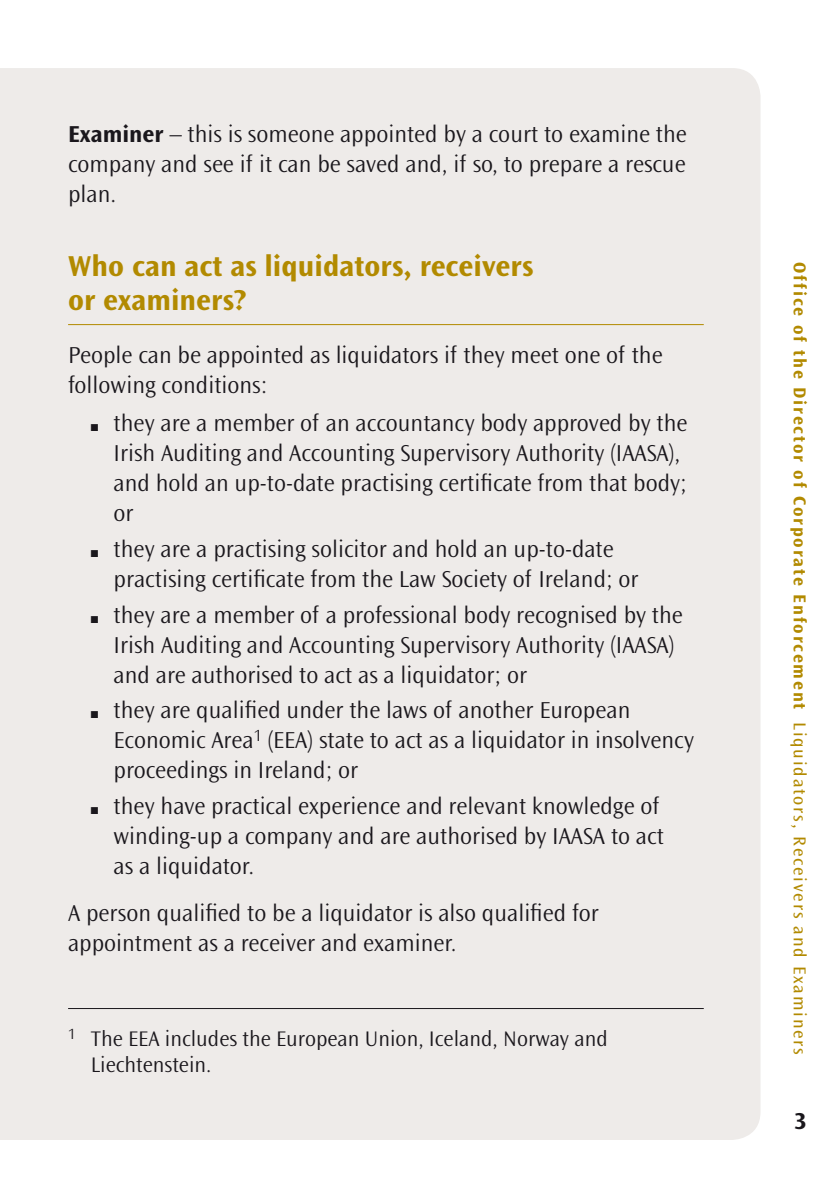
<style>
.page{position:relative;width:840px;height:1191px;background:#fff}
.page>*{position:absolute;margin:0;border:0;box-sizing:border-box;transform-origin:0 0}
.Head_0{font:700 30px/34px "Ocean Sans Std";color:#b28a00}
.Bodytext__3{font:300 24px/30px "Ocean Sans Std";color:#1a171c}
.Bodytext__1{font:300 24px/30px "Ocean Sans Std";color:#1a171c}
.t1{font:700 24px "Ocean Sans Std";color:#1a171c}
.Footies{font:300 22px/26px "Ocean Sans Std";color:#1a171c}
.t2{font:700 18px "Ocean Sans Std";letter-spacing:.1em;color:#b28a00}
.s1{font-weight:700}
.s2{font-weight:400}
</style>
<div class="page">
<div style="left:0;top:68px;width:760px;height:1072px;background:#eeebe9"></div>
<hr style="left:68px;top:324px;width:635px;height:1px;background:#b28a00">
<hr style="left:68px;top:1008px;width:635px;height:1px;background:#1a171c">
<p class="Bodytext__3" style="left:68px;top:120px;width:620px;text-align:justify"><span class="s1">Examiner</span> – this is someone appointed by a court to examine the company and see if it can be saved and, if so, to prepare a rescue plan.</p>
<p class="Head_0" style="left:68px;top:249px;width:466px">Who can act as liquidators, receivers or examiners?</p>
<p class="Bodytext__1" style="left:68px;top:340px;width:595px">People can be appointed as liquidators if they meet one of the following conditions:</p>
<p class="Bodytext__3" style="left:113px;top:408px;width:575px;text-indent:-23px">■ they are a member of an accountancy body approved by the Irish Auditing and Accounting Supervisory Authority (IAASA), and hold an up-to-date practising certificate from that body; or</p>
<p class="Bodytext__3" style="left:113px;top:534px;width:526px;text-indent:-23px">■ they are a practising solicitor and hold an up-to-date practising certificate from the Law Society of Ireland; or</p>
<p class="Bodytext__3" style="left:113px;top:600px;width:570px;text-indent:-23px">■ they are a member of a professional body recognised by the<br>Irish Auditing and Accounting Supervisory Authority (IAASA) and are authorised to act as a liquidator; or</p>
<p class="Bodytext__3" style="left:113px;top:695px;width:582px;text-indent:-23px">■ they are qualified under the laws of another European<br>Economic Area<sup>1</sup> (EEA) state to act as a liquidator in insolvency proceedings in Ireland; or</p>
<p class="Bodytext__3" style="left:113px;top:791px;width:551px;text-indent:-23px">■ they have practical experience and relevant knowledge of winding-up a company and are authorised by IAASA to act as a liquidator.</p>
<p class="Bodytext__3" style="left:68px;top:898px;width:532px">A person qualified to be a liquidator is also qualified for appointment as a receiver and examiner.</p>
<p class="Footies" style="left:91px;top:1026px;width:518px;text-indent:-23px"><sup>1</sup> The EEA includes the European Union, Iceland, Norway and<br>Liechtenstein.</p>
<p class="t2" style="left:809px;top:262px;width:794px;rotate:90deg">Office of the Director of Corporate Enforcement <span class="s2">Liquidators, Receivers and Examiners</span></p>
<p class="t1" style="left:793px;top:1107px;width:14px">3</p>
</div>
